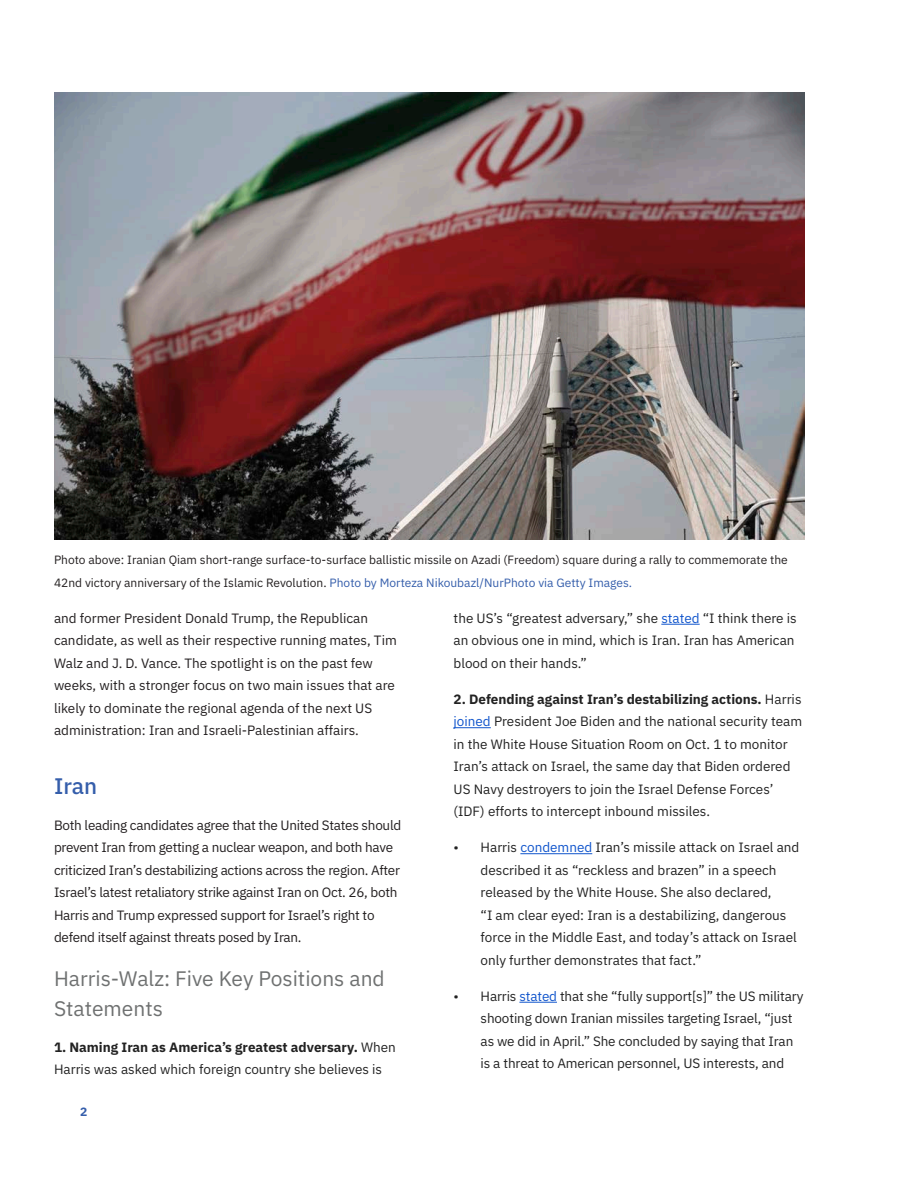
<style>
.page{position:relative;width:918px;height:1188px;background:#fff}
.page>*{position:absolute;margin:0;border:0;box-sizing:border-box;transform-origin:0 0}
.Subhead_-_1{font:500 22.5px "IBM Plex Sans";color:#355eab}
.Subhead_-_2{font:21px/30px "IBM Plex Sans";color:#6f7171}
.Paragraph_Style{font:13.5px/22.5px "IBM Plex Sans";color:#222}
.Paragraph_Style-2{font:13.5px/22.5px "IBM Plex Sans";letter-spacing:-.02em;color:#231f20}
.Paragraph_Style-3{font:13.5px/22.5px "IBM Plex Sans";color:#231f20}
.Foot_Note{font:12px/22.5px "IBM Plex Sans";color:#231f20}
.t1{font:700 12px "IBM Plex Mono";color:#355eab}
.s1{color:#355eab}
.s2{font-weight:700}
.s3{color:#15c}
</style>
<div class="page">
<hr style="left:661px;top:624px;width:39px;height:1px;background:#15c">
<hr style="left:454px;top:727px;width:37px;height:1px;background:#15c">
<hr style="left:520px;top:853px;width:72px;height:1px;background:#15c">
<hr style="left:519px;top:1002px;width:38px;height:1px;background:#15c">
<img style="left:54px;top:92px;width:751px;height:448px">
<p class="Foot_Note" style="left:54px;top:548px;width:735px">Photo above: Iranian Qiam short-range surface-to-surface ballistic missile on Azadi (Freedom) square during a rally to commemorate the<br>42nd victory anniversary of the Islamic Revolution. <span class="s1">Photo by Morteza Nikoubazl/NurPhoto via Getty Images.</span></p>
<p class="Paragraph_Style-3" style="left:54px;top:605px;width:344px">and former President Donald Trump, the Republican candidate, as well as their respective running mates, Tim Walz and J. D. Vance. The spotlight is on the past few weeks, with a stronger focus on two main issues that are likely to dominate the regional agenda of the next US administration: Iran and Israeli-Palestinian affairs.</p>
<p class="Subhead_-_1" style="left:54px;top:768px;width:45px">Iran</p>
<p class="Paragraph_Style-2" style="left:54px;top:812px;width:349px">Both leading candidates agree that the United States should prevent Iran from getting a nuclear weapon, and both have criticized Iran’s destabilizing actions across the region. After Israel’s latest retaliatory strike against Iran on Oct. 26, both Harris and Trump expressed support for Israel’s right to defend itself against threats posed by Iran.</p>
<p class="Subhead_-_2" style="left:54px;top:961px;width:332px">Harris-Walz: Five Key Positions and<br>Statements</p>
<p class="Paragraph_Style" style="left:54px;top:1034px;width:343px"><span class="s2">1. Naming Iran as America’s greatest adversary.</span> When<br>Harris was asked which foreign country she believes is</p>
<p class="t1" style="left:80px;top:1103px;width:9px">2</p>
<p class="Paragraph_Style" style="left:454px;top:605px;width:345px">the US’s “greatest adversary,” she <span class="s3">stated</span> “I think there is an obvious one in mind, which is Iran. Iran has American blood on their hands.”</p>
<p class="Paragraph_Style" style="left:454px;top:686px;width:350px"><span class="s2">2. Defending against Iran’s destabilizing actions.</span> Harris <span class="s3">joined</span> President Joe Biden and the national security team in the White House Situation Room on Oct. 1 to monitor Iran’s attack on Israel, the same day that Biden ordered US Navy destroyers to join the Israel Defense Forces’ (IDF) efforts to intercept inbound missiles.</p>
<p class="Paragraph_Style" style="left:481px;top:835px;width:320px;text-indent:-27px">• Harris <span class="s3">condemned</span> Iran’s missile attack on Israel and described it as “reckless and brazen” in a speech released by the White House. She also declared,<br>“I am clear eyed: Iran is a destabilizing, dangerous force in the Middle East, and today’s attack on Israel only further demonstrates that fact.”</p>
<p class="Paragraph_Style" style="left:481px;top:983px;width:324px;text-indent:-27px">• Harris <span class="s3">stated</span> that she “fully support[s]” the US military shooting down Iranian missiles targeting Israel, “just as we did in April.” She concluded by saying that Iran is a threat to American personnel, US interests, and</p>
</div>
